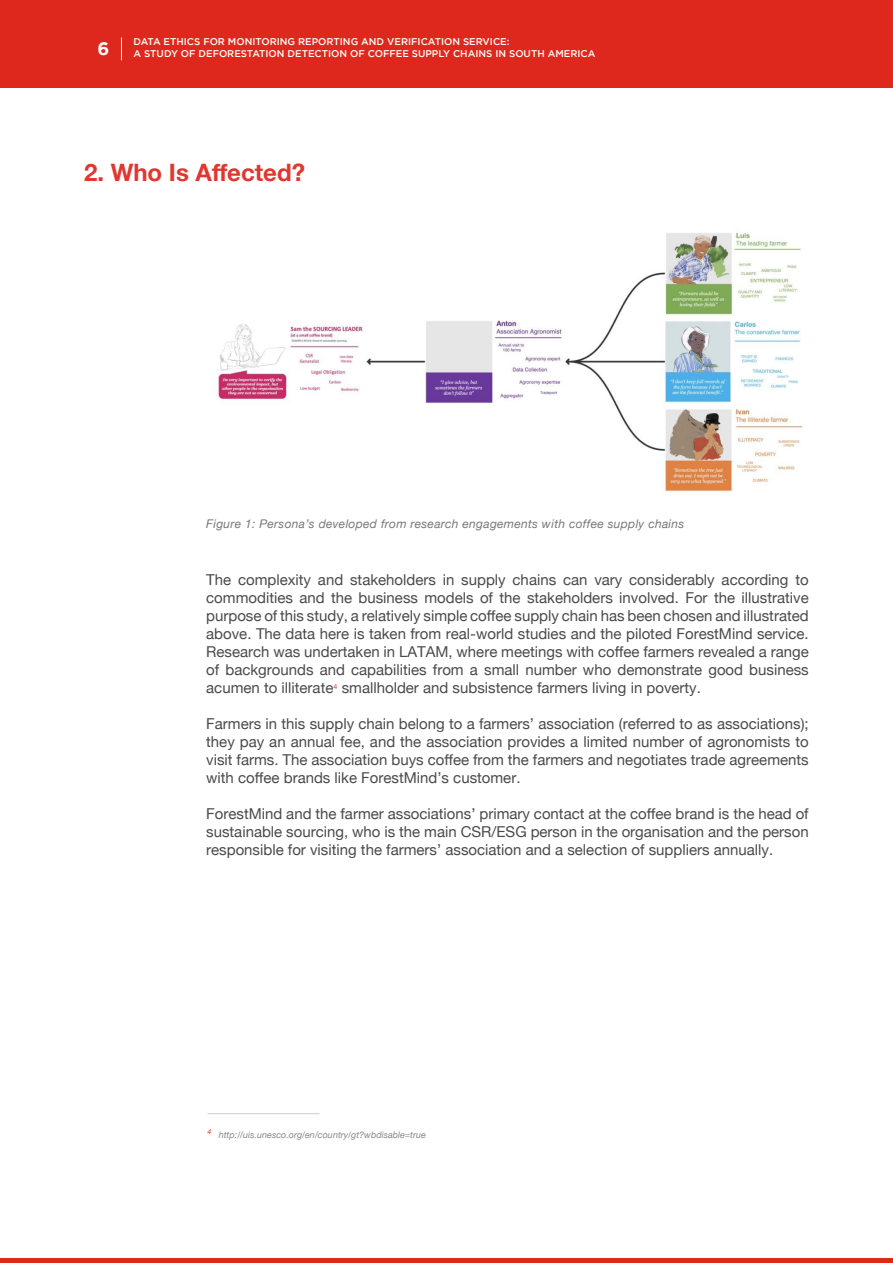
<style>
.page{position:relative;width:893px;height:1263px;background:#fff}
.page>*{position:absolute;margin:0;border:0;box-sizing:border-box;transform-origin:0 0}
.t1{font:700 24px "Helvetica Neue";color:#e03730}
.t2{font:700 18px "Gotham";color:#fff}
.t3{font:15px/18px "Helvetica Neue";color:#4a4a49;text-align:justify}
.t4{font:italic 12px "Helvetica Neue";letter-spacing:.025em;color:#787877}
.t5{font:500 9.75px "Gotham";color:#fff}
.t6{font:italic 9px "Helvetica Neue";color:#878787}
</style>
<div class="page">
<div style="left:0;top:1258px;width:893px;height:5px;background:#df271c"></div>
<hr style="left:892px;top:0;width:1px;height:87px;background:#df281d">
<div style="left:0;top:0;width:892px;height:87px;background:#df281d"></div>
<svg style="left:121px;top:38px;width:1px;height:22px"></svg>
<hr style="left:208px;top:1113px;width:112px;height:1px;background:#ccc">
<img style="left:217px;top:232px;width:586px;height:260px">
<p class="t5" style="left:134px;top:36px;width:377px">DATA ETHICS FOR MONITORING REPORTING AND VERIFICATION SERVICE:</p>
<p class="t2" style="left:97px;top:39px;width:13px">6</p>
<p class="t5" style="left:134px;top:48px;width:463px">A STUDY OF DEFORESTATION DETECTION OF COFFEE SUPPLY CHAINS IN SOUTH AMERICA</p>
<h1 class="t1" style="left:84px;top:153px;width:223px">2. Who Is Affected?</h1>
<p class="t4" style="left:206px;top:515px;width:480px">Figure 1: Persona’s developed from research engagements with coffee supply chains</p>
<p class="t3" style="left:206px;top:572px;width:604px">The complexity and stakeholders in supply chains can vary considerably according to commodities and the business models of the stakeholders involved. For the illustrative purpose of this study, a relatively simple coffee supply chain has been chosen and illustrated above. The data here is taken from real-world studies and the piloted ForestMind service.<br>Research was undertaken in LATAM, where meetings with coffee farmers revealed a range of backgrounds and capabilities from a small number who demonstrate good business acumen to illiterate<sup>4</sup> smallholder and subsistence farmers living in poverty.</p>
<p class="t3" style="left:206px;top:716px;width:604px">Farmers in this supply chain belong to a farmers’ association (referred to as associations); they pay an annual fee, and the association provides a limited number of agronomists to visit farms. The association buys coffee from the farmers and negotiates trade agreements with coffee brands like ForestMind’s customer.</p>
<p class="t3" style="left:206px;top:806px;width:604px">ForestMind and the farmer associations’ primary contact at the coffee brand is the head of sustainable sourcing, who is the main CSR/ESG person in the organisation and the person responsible for visiting the farmers’ association and a selection of suppliers annually.</p>
<p class="t6" style="left:208px;top:1129px;width:220px"><sup>4</sup> http://uis.unesco.org/en/country/gt?wbdisable=true</p>
</div>
